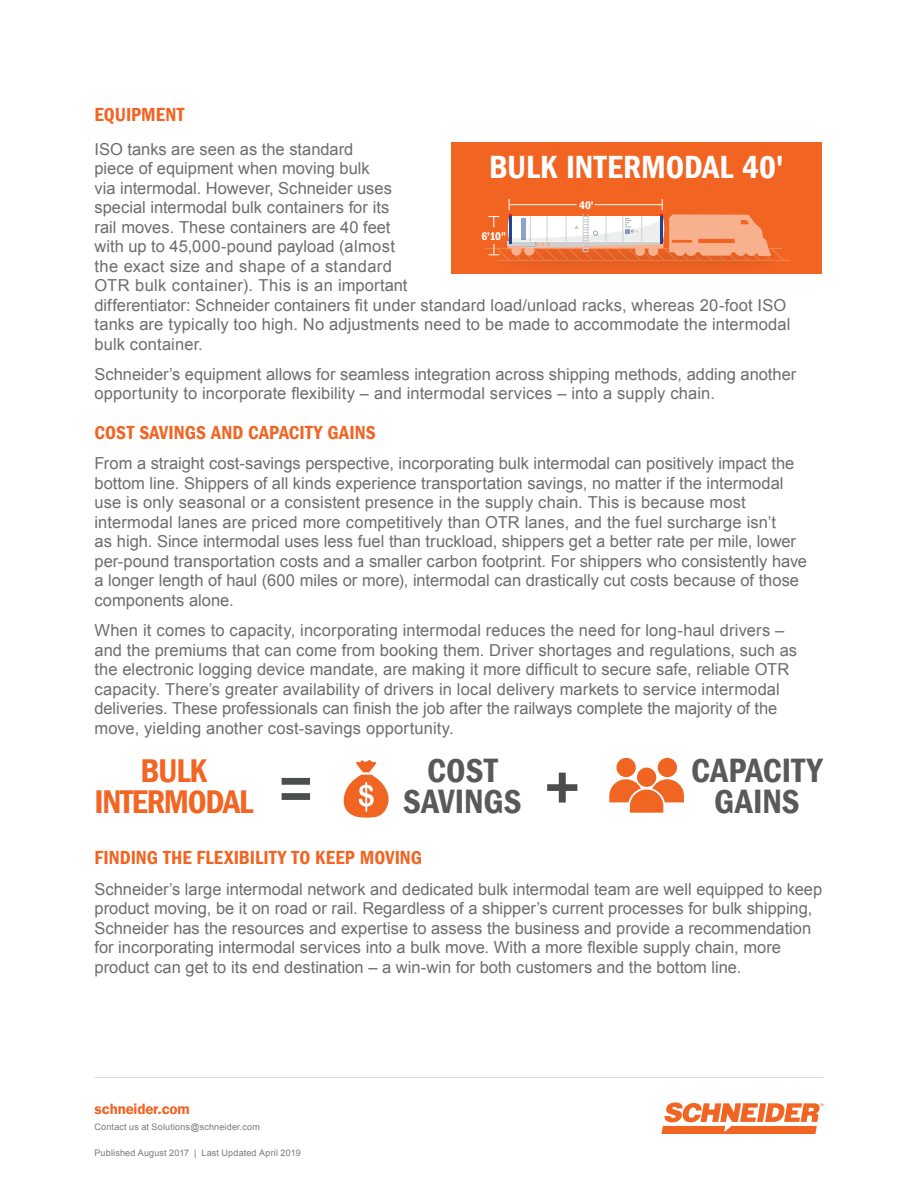
<style>
.page{position:relative;width:918px;height:1188px;background:#fff}
.page>*{position:absolute;margin:0;border:0;box-sizing:border-box;transform-origin:0 0}
.t1{font:500 60.75px "Gotham";color:#4c4d4d}
.t2{font:34.8px/31px "Franklin Gothic LT Com Dm Cn";letter-spacing:.005em;color:#59595c;text-align:center}
.t3{font:33.75px/31px "Franklin Gothic LT Com Dm Cn";letter-spacing:-.04em;color:#f26523}
.t4{font:33px "Franklin Gothic LT Com Dm Cn";letter-spacing:-.005em;color:#fff}
.t5{font:19.5px "Franklin Gothic LT Com Dm Cn";letter-spacing:.005em;color:#f26422}
.t6{font:16.5px/19.5px "Arial";color:#6c6d70}
.t7{font:15px "Franklin Gothic LT Com Dm";letter-spacing:-.01em;color:#f26422}
.t8{font:11.55px "Franklin Gothic LT Com Dm Cn";color:#fff}
.t9{font:9px "Arial";letter-spacing:.02em;color:#797978}
.s1{font-family:"Gotham";font-weight:500;font-size:60.75px;color:#4c4d4d}
</style>
<div class="page">
<hr style="left:94px;top:1077px;width:730px;height:1px;background:#dcddde">
<svg style="left:662px;top:1102px;width:162px;height:32px"></svg>
<div style="left:452px;top:142px;width:370px;height:132px;background:#f26422"></div>
<img style="left:485px;top:248px;width:306px;height:17px">
<svg style="left:488px;top:199px;width:297px;height:62px"></svg>
<svg style="left:343px;top:760px;width:46px;height:58px"></svg>
<div style="left:616px;top:758px;width:20px;height:19px;background:#f16523;border-radius:50%"></div>
<div style="left:658px;top:758px;width:19px;height:19px;background:#f16523;border-radius:50%"></div>
<div style="left:637px;top:768px;width:19px;height:19px;background:#f16523;border-radius:50%"></div>
<svg style="left:609px;top:779px;width:75px;height:34px"></svg>
<p class="t5" style="left:94px;top:104px;width:91px">EQUIPMENT</p>
<p class="t6" style="left:94px;top:139px;width:697px">ISO tanks are seen as the standard<br>piece of equipment when moving bulk<br>via intermodal. However, Schneider uses<br>special intermodal bulk containers for its<br>rail moves. These containers are 40 feet<br>with up to 45,000-pound payload (almost<br>the exact size and shape of a standard<br>OTR bulk container). This is an important<br>differentiator: Schneider containers fit under standard load/unload racks, whereas 20-foot ISO tanks are typically too high. No adjustments need to be made to accommodate the intermodal bulk container.</p>
<p class="t6" style="left:94px;top:364px;width:703px">Schneider’s equipment allows for seamless integration across shipping methods, adding another opportunity to incorporate flexibility – and intermodal services – into a supply chain.</p>
<p class="t5" style="left:94px;top:421px;width:283px">COST SAVINGS AND CAPACITY GAINS</p>
<p class="t6" style="left:94px;top:454px;width:714px">From a straight cost-savings perspective, incorporating bulk intermodal can positively impact the bottom line. Shippers of all kinds experience transportation savings, no matter if the intermodal use is only seasonal or a consistent presence in the supply chain. This is because most intermodal lanes are priced more competitively than OTR lanes, and the fuel surcharge isn’t<br>as high. Since intermodal uses less fuel than truckload, shippers get a better rate per mile, lower per-pound transportation costs and a smaller carbon footprint. For shippers who consistently have a longer length of haul (600 miles or more), intermodal can drastically cut costs because of those components alone.</p>
<p class="t6" style="left:94px;top:621px;width:704px">When it comes to capacity, incorporating intermodal reduces the need for long-haul drivers – and the premiums that can come from booking them. Driver shortages and regulations, such as the electronic logging device mandate, are making it more difficult to secure safe, reliable OTR capacity. There’s greater availability of drivers in local delivery markets to service intermodal deliveries. These professionals can finish the job after the railways complete the majority of the move, yielding another cost-savings opportunity.</p>
<h3 class="t4" style="left:489px;top:148px;width:296px">BULK INTERMODAL 40'</h3>
<p class="t8" style="left:579px;top:198px;width:16px">40'</p>
<p class="t8" style="left:482px;top:230px;width:26px">6'10"</p>
<h3 class="t3" style="left:95px;top:755px;width:222px;text-indent:46px">BULK<br>INTERMODAL <span class="s1">=</span></h3>
<h2 class="t2" style="left:403px;top:756px;width:120px">COST<br>SAVINGS</h2>
<h2 class="t2" style="left:691px;top:756px;width:133px">CAPACITY<br>GAINS</h2>
<h1 class="t1" style="left:543px;top:753px;width:40px">+</h1>
<p class="t5" style="left:94px;top:847px;width:329px">FINDING THE FLEXIBILITY TO KEEP MOVING</p>
<p class="t6" style="left:94px;top:879px;width:729px">Schneider’s large intermodal network and dedicated bulk intermodal team are well equipped to keep product moving, be it on road or rail. Regardless of a shipper’s current processes for bulk shipping, Schneider has the resources and expertise to assess the business and provide a recommendation for incorporating intermodal services into a bulk move. With a more flexible supply chain, more product can get to its end destination – a win-win for both customers and the bottom line.</p>
<p class="t7" style="left:94px;top:1100px;width:97px">schneider.com</p>
<p class="t9" style="left:94px;top:1121px;width:167px">Contact us at Solutions@schneider.com</p>
<p class="t9" style="left:94px;top:1147px;width:208px">Published August 2017 | Last Updated April 2019</p>
</div>
